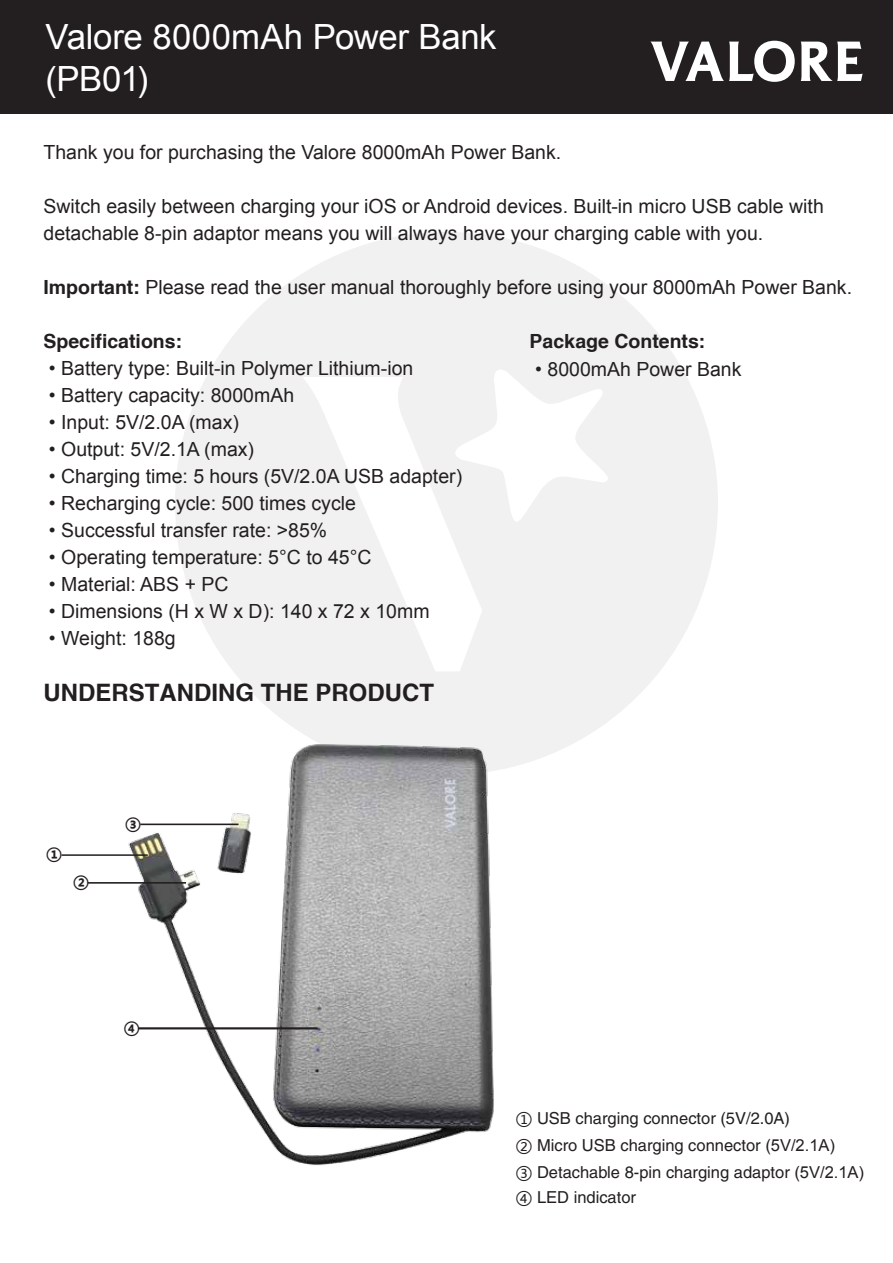
<style>
.page{position:relative;width:893px;height:1263px;background:#fff}
.page>*{position:absolute;margin:0;border:0;box-sizing:border-box;transform-origin:0 0}
.t1{font:34.8px/41.7px "Helvetica";letter-spacing:-.01em;color:#fff}
.t2{font:700 24px "Helvetica cyr";color:#231f20}
.t3{font:19.5px/27px "Helvetica";color:#231f20}
.t4{font:700 19.5px "Helvetica cyr";color:#231f20}
.t5{font:16.5px/27px "Helvetica";color:#231f20}
.t6{font:700 15.6px "Microsoft Ya Hei";color:#231f20}
.s1{font-family:"Helvetica cyr";font-weight:700}
.s2{font-family:"Microsoft Ya Hei"}
</style>
<div class="page">
<svg style="left:175px;top:232px;width:543px;height:535px;fill:#f1f1f2"></svg>
<div style="left:0;top:0;width:893px;height:113px;background:#231f20"></div>
<svg style="left:650px;top:41px;width:145px;height:41px"></svg>
<svg style="left:801px;top:42px;width:62px;height:39px"></svg>
<img style="left:128px;top:729px;width:382px;height:436px">
<hr style="left:62px;top:854px;width:86px;height:2px;background:#231f20">
<hr style="left:88px;top:882px;width:98px;height:2px;background:#231f20">
<hr style="left:140px;top:823px;width:98px;height:2px;background:#231f20">
<hr style="left:138px;top:1027px;width:179px;height:2px;background:#231f20">
<h1 class="t1" style="left:46px;top:16px;width:453px">Valore 8000mAh Power Bank (PB01)</h1>
<p class="t3" style="left:43px;top:139px;width:519px">Thank you for purchasing the Valore 8000mAh Power Bank.</p>
<p class="t3" style="left:43px;top:193px;width:782px">Switch easily between charging your iOS or Android devices. Built-in micro USB cable with detachable 8-pin adaptor means you will always have your charging cable with you.</p>
<p class="t3" style="left:43px;top:274px;width:810px"><span class="s1">Important:</span> Please read the user manual thoroughly before using your 8000mAh Power Bank.</p>
<p class="t4" style="left:43px;top:330px;width:140px">Specifications:</p>
<p class="t4" style="left:529px;top:330px;width:177px">Package Contents:</p>
<p class="t3" style="left:49px;top:355px;width:366px">• Battery type: Built-in Polymer Lithium-ion</p>
<p class="t3" style="left:49px;top:382px;width:247px">• Battery capacity: 8000mAh</p>
<p class="t3" style="left:49px;top:409px;width:191px">• Input: 5V/2.0A (max)</p>
<p class="t3" style="left:49px;top:436px;width:207px">• Output: 5V/2.1A (max)</p>
<p class="t3" style="left:49px;top:463px;width:415px">• Charging time: 5 hours (5V/2.0A USB adapter)</p>
<p class="t3" style="left:49px;top:490px;width:309px">• Recharging cycle: 500 times cycle</p>
<p class="t3" style="left:49px;top:517px;width:280px">• Successful transfer rate: &gt;85%</p>
<p class="t3" style="left:49px;top:544px;width:324px">• Operating temperature: 5°C to 45°C</p>
<p class="t3" style="left:49px;top:571px;width:181px">• Material: ABS + PC</p>
<p class="t3" style="left:49px;top:598px;width:382px">• Dimensions (H x W x D): 140 x 72 x 10mm</p>
<p class="t3" style="left:49px;top:625px;width:128px">• Weight: 188g</p>
<p class="t2" style="left:43px;top:679px;width:392px">UNDERSTANDING THE PRODUCT</p>
<p class="t3" style="left:535px;top:356px;width:208px">• 8000mAh Power Bank</p>
<p class="t6" style="left:47px;top:842px;width:17px">①</p>
<p class="t6" style="left:74px;top:870px;width:17px">②</p>
<p class="t6" style="left:125px;top:812px;width:17px">③</p>
<p class="t6" style="left:124px;top:1016px;width:17px">④</p>
<p class="t5" style="left:516px;top:1104px;width:350px"><span class="s2">①</span> USB charging connector (5V/2.0A)<br><span class="s2">②</span> Micro USB charging connector (5V/2.1A)<br><span class="s2">③</span> Detachable 8-pin charging adaptor (5V/2.1A)</p>
<p class="t5" style="left:516px;top:1184px;width:122px"><span class="s2">④</span> LED indicator</p>
</div>
